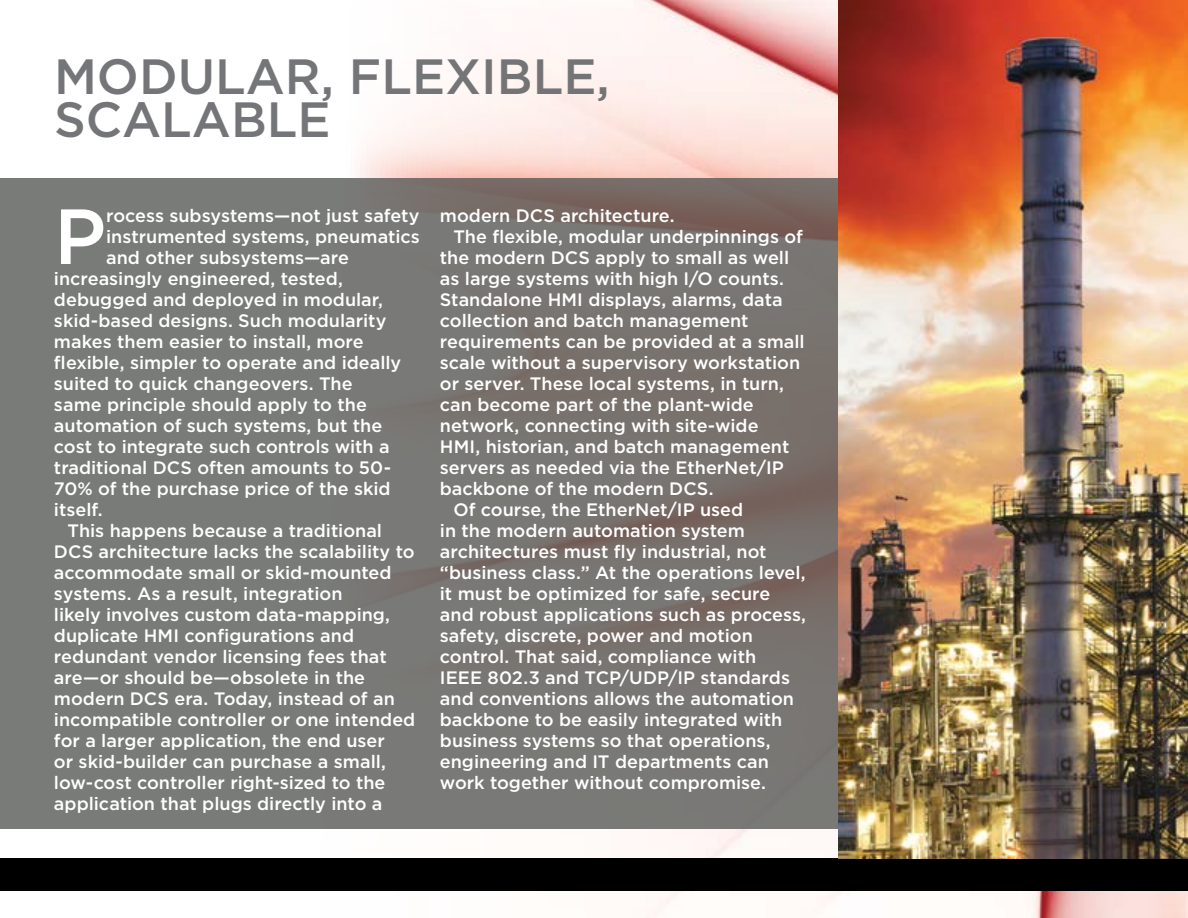
<style>
.page{position:relative;width:1188px;height:918px;background:#fff}
.page>*{position:absolute;margin:0;border:0;box-sizing:border-box;transform-origin:0 0}
.t1{font:500 78px "Gotham";color:#fff}
.t2{font:500 49.5px/43.5px "Gotham";color:#6d6e71}
.t3{font:500 18px "Gotham";color:#fff}
</style>
<div class="page">
<img style="left:0;top:0;width:1188px;height:918px">
<div style="left:0;top:858px;width:1188px;height:33px;background:#000"></div>
<svg style="left:0;top:178px;width:838px;height:650px;background:#787773"></svg>
<img style="left:838px;top:0;width:350px;height:858px">
<h2 class="t2" style="left:54px;top:54px;width:557px">MODULAR, FLEXIBLE,<br>SCALABLE</h2>
<h1 class="t1" style="left:54px;top:185px;width:54px">P</h1>
<p class="t3" style="left:106px;top:204px;width:315px">rocess subsystems—not just safety</p>
<p class="t3" style="left:106px;top:225px;width:315px">instrumented systems, pneumatics</p>
<p class="t3" style="left:106px;top:246px;width:244px">and other subsystems—are</p>
<p class="t3" style="left:54px;top:267px;width:290px">increasingly engineered, tested,</p>
<p class="t3" style="left:54px;top:288px;width:331px">debugged and deployed in modular,</p>
<p class="t3" style="left:54px;top:309px;width:334px">skid-based designs. Such modularity</p>
<p class="t3" style="left:54px;top:330px;width:311px">makes them easier to install, more</p>
<p class="t3" style="left:54px;top:351px;width:349px">flexible, simpler to operate and ideally</p>
<p class="t3" style="left:54px;top:372px;width:300px">suited to quick changeovers. The</p>
<p class="t3" style="left:54px;top:393px;width:315px">same principle should apply to the</p>
<p class="t3" style="left:54px;top:414px;width:330px">automation of such systems, but the</p>
<p class="t3" style="left:54px;top:435px;width:337px">cost to integrate such controls with a</p>
<p class="t3" style="left:54px;top:456px;width:339px">traditional DCS often amounts to 50-</p>
<p class="t3" style="left:54px;top:477px;width:338px">70% of the purchase price of the skid</p>
<p class="t3" style="left:54px;top:498px;width:50px">itself.</p>
<p class="t3" style="left:67px;top:519px;width:316px">This happens because a traditional</p>
<p class="t3" style="left:54px;top:540px;width:362px">DCS architecture lacks the scalability to</p>
<p class="t3" style="left:54px;top:561px;width:339px">accommodate small or skid-mounted</p>
<p class="t3" style="left:54px;top:582px;width:290px">systems. As a result, integration</p>
<p class="t3" style="left:54px;top:603px;width:338px">likely involves custom data-mapping,</p>
<p class="t3" style="left:54px;top:624px;width:302px">duplicate HMI configurations and</p>
<p class="t3" style="left:54px;top:645px;width:334px">redundant vendor licensing fees that</p>
<p class="t3" style="left:54px;top:666px;width:313px">are—or should be—obsolete in the</p>
<p class="t3" style="left:54px;top:687px;width:342px">modern DCS era. Today, instead of an</p>
<p class="t3" style="left:54px;top:708px;width:363px">incompatible controller or one intended</p>
<p class="t3" style="left:54px;top:729px;width:332px">for a larger application, the end user</p>
<p class="t3" style="left:54px;top:750px;width:333px">or skid-builder can purchase a small,</p>
<p class="t3" style="left:54px;top:771px;width:333px">low-cost controller right-sized to the</p>
<p class="t3" style="left:54px;top:792px;width:330px">application that plugs directly into a</p>
<p class="t3" style="left:440px;top:204px;width:236px">modern DCS architecture.</p>
<p class="t3" style="left:453px;top:225px;width:351px">The flexible, modular underpinnings of</p>
<p class="t3" style="left:440px;top:246px;width:351px">the modern DCS apply to small as well</p>
<p class="t3" style="left:440px;top:267px;width:346px">as large systems with high I/O counts.</p>
<p class="t3" style="left:440px;top:288px;width:344px">Standalone HMI displays, alarms, data</p>
<p class="t3" style="left:440px;top:309px;width:310px">collection and batch management</p>
<p class="t3" style="left:440px;top:330px;width:366px">requirements can be provided at a small</p>
<p class="t3" style="left:440px;top:351px;width:362px">scale without a supervisory workstation</p>
<p class="t3" style="left:440px;top:372px;width:346px">or server. These local systems, in turn,</p>
<p class="t3" style="left:440px;top:393px;width:315px">can become part of the plant-wide</p>
<p class="t3" style="left:440px;top:414px;width:320px">network, connecting with site-wide</p>
<p class="t3" style="left:440px;top:435px;width:351px">HMI, historian, and batch management</p>
<p class="t3" style="left:440px;top:456px;width:346px">servers as needed via the EtherNet/IP</p>
<p class="t3" style="left:440px;top:477px;width:275px">backbone of the modern DCS.</p>
<p class="t3" style="left:453px;top:498px;width:291px">Of course, the EtherNet/IP used</p>
<p class="t3" style="left:440px;top:519px;width:307px">in the modern automation system</p>
<p class="t3" style="left:440px;top:540px;width:328px">architectures must fly industrial, not</p>
<p class="t3" style="left:440px;top:561px;width:367px">“business class.” At the operations level,</p>
<p class="t3" style="left:440px;top:582px;width:332px">it must be optimized for safe, secure</p>
<p class="t3" style="left:440px;top:603px;width:368px">and robust applications such as process,</p>
<p class="t3" style="left:440px;top:624px;width:314px">safety, discrete, power and motion</p>
<p class="t3" style="left:440px;top:645px;width:318px">control. That said, compliance with</p>
<p class="t3" style="left:440px;top:666px;width:352px">IEEE 802.3 and TCP/UDP/IP standards</p>
<p class="t3" style="left:440px;top:687px;width:356px">and conventions allows the automation</p>
<p class="t3" style="left:440px;top:708px;width:344px">backbone to be easily integrated with</p>
<p class="t3" style="left:440px;top:729px;width:332px">business systems so that operations,</p>
<p class="t3" style="left:440px;top:750px;width:331px">engineering and IT departments can</p>
<p class="t3" style="left:440px;top:771px;width:328px">work together without compromise.</p>
</div>
